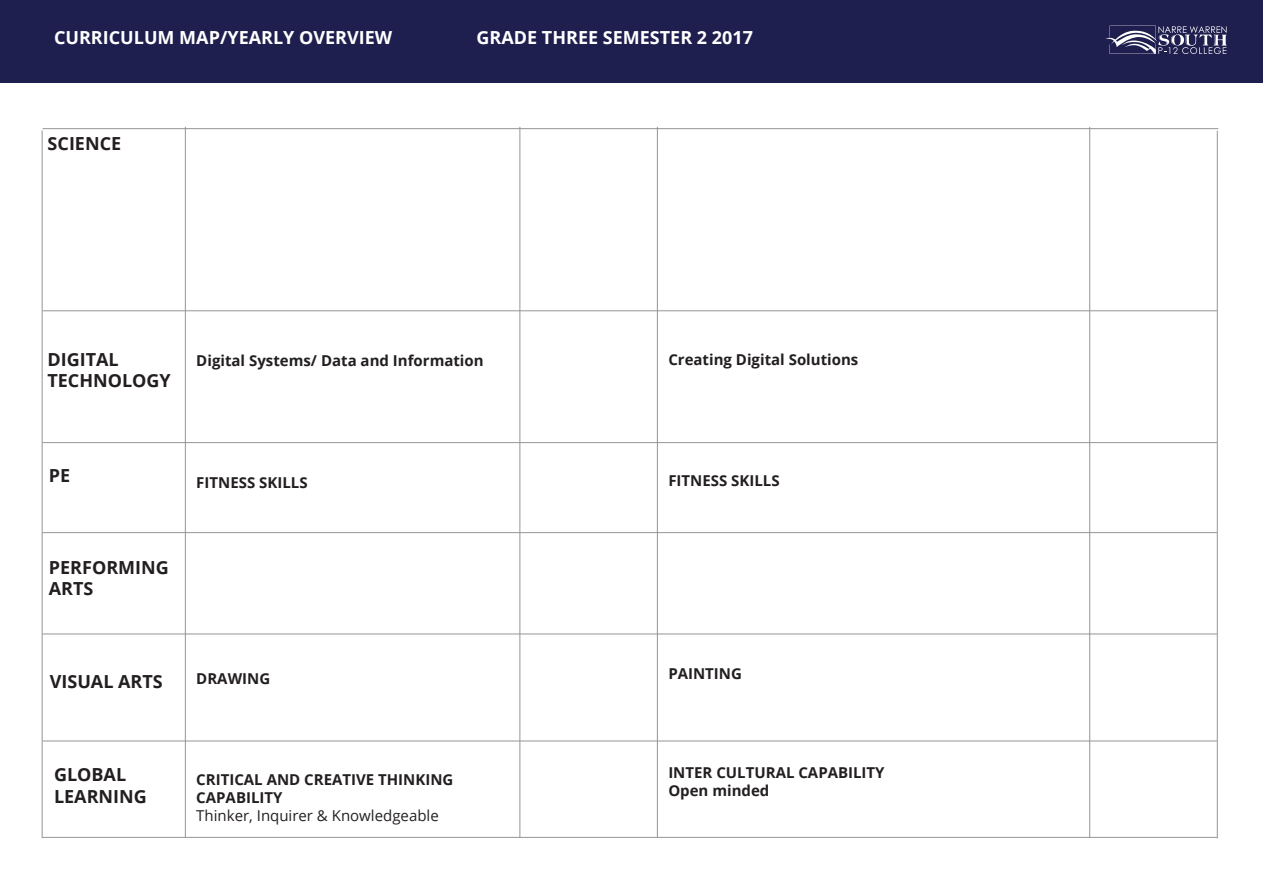
<style>
.page{position:relative;width:1263px;height:893px;background:#fff}
.page>*{position:absolute;margin:0;border:0;box-sizing:border-box;transform-origin:0 0}
.t1{font:700 18px/21.6px "Open Sans";color:#231f20}
.t2{font:700 18px "Open Sans";color:#fff}
.t3{font:700 15px/18px "Open Sans";color:#231f20}
.t4{font:15px "Open Sans";color:#231f20}
</style>
<div class="page">
<div style="left:0;top:0;width:1263px;height:83px;background:#1e1e4f"></div>
<svg style="left:1106px;top:26px;width:121px;height:28px"></svg>
<hr style="left:43px;top:310px;width:1174px;height:1px;background:#939598">
<hr style="left:43px;top:442px;width:1174px;height:1px;background:#939598">
<hr style="left:43px;top:532px;width:1174px;height:1px;background:#939598">
<hr style="left:43px;top:741px;width:1174px;height:1px;background:#939598">
<hr style="left:185px;top:127px;width:1px;height:711px;background:#939598">
<hr style="left:42px;top:130px;width:1px;height:708px;background:#939598">
<hr style="left:519px;top:127px;width:1px;height:711px;background:#939598">
<hr style="left:657px;top:127px;width:1px;height:710px;background:#939598">
<hr style="left:1089px;top:127px;width:1px;height:711px;background:#939598">
<hr style="left:1217px;top:131px;width:1px;height:707px;background:#939598">
<hr style="left:43px;top:128px;width:1175px;height:1px;background:#939598">
<hr style="left:43px;top:837px;width:1174px;height:1px;background:#939598">
<hr style="left:43px;top:634px;width:1174px;height:1px;background:#939598">
<p class="t2" style="left:54px;top:25px;width:340px">CURRICULUM MAP/YEARLY OVERVIEW</p>
<p class="t2" style="left:476px;top:25px;width:278px">GRADE THREE SEMESTER 2 2017</p>
<p class="t1" style="left:48px;top:132px;width:75px">SCIENCE</p>
<p class="t1" style="left:47px;top:348px;width:125px">DIGITAL<br>TECHNOLOGY</p>
<p class="t3" style="left:668px;top:350px;width:192px">Creating Digital Solutions</p>
<p class="t3" style="left:196px;top:351px;width:289px">Digital Systems/ Data and Information</p>
<p class="t1" style="left:49px;top:464px;width:23px">PE</p>
<p class="t1" style="left:49px;top:556px;width:121px">PERFORMING<br>ARTS</p>
<p class="t3" style="left:196px;top:473px;width:113px">FITNESS SKILLS</p>
<p class="t1" style="left:50px;top:670px;width:115px">VISUAL ARTS</p>
<p class="t3" style="left:196px;top:669px;width:75px">DRAWING</p>
<p class="t1" style="left:54px;top:763px;width:94px">GLOBAL<br>LEARNING</p>
<p class="t3" style="left:196px;top:771px;width:259px">CRITICAL AND CREATIVE THINKING<br>CAPABILITY</p>
<p class="t4" style="left:196px;top:806px;width:244px">Thinker, Inquirer &amp; Knowledgeable</p>
<p class="t3" style="left:668px;top:471px;width:113px">FITNESS SKILLS</p>
<p class="t3" style="left:668px;top:664px;width:75px">PAINTING</p>
<p class="t3" style="left:668px;top:763px;width:218px">INTER CULTURAL CAPABILITY</p>
<p class="t3" style="left:668px;top:781px;width:103px">Open minded</p>
</div>
